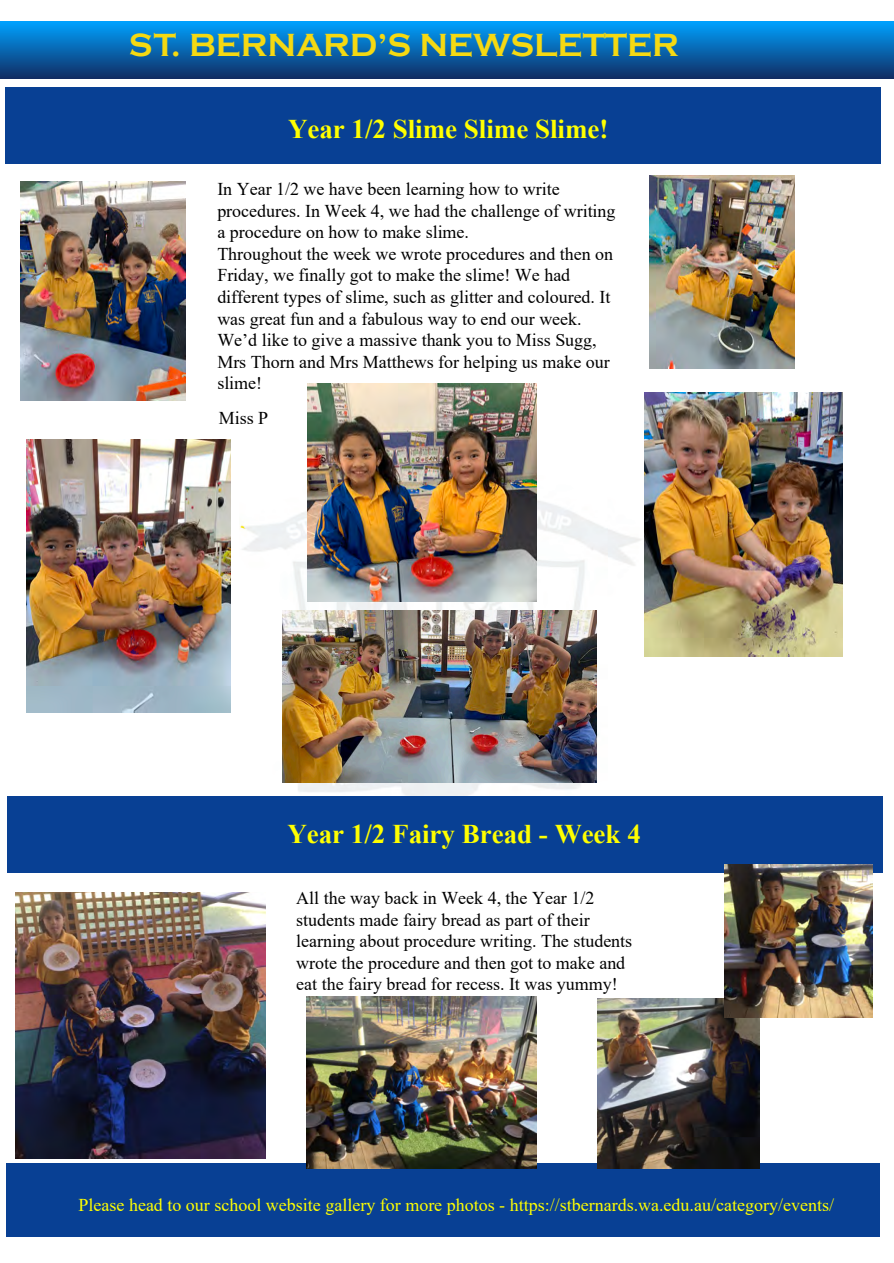
<style>
.page{position:relative;width:894px;height:1263px;background:#fff}
.page>*{position:absolute;margin:0;border:0;box-sizing:border-box;transform-origin:0 0}
.t1{font:700 33px "Copperplate Gothic";color:#f5d912}
.t2{font:700 27px "Times New Roman";color:#ff0}
.t3{font:18px/21.6px "Times New Roman";color:#000}
.t4{font:18px "Times New Roman";color:#ff0}
.t5{font:18px "Times New Roman";color:#000}
.s1{font-style:inherit}
</style>
<div class="page">
<div style="left:5px;top:88px;width:875px;height:76px;background:#084094"></div>
<div style="left:0;top:22px;width:894px;height:57px;background:linear-gradient(to bottom,#00a0fd,#112c62)"></div>
<img style="left:240px;top:466px;width:402px;height:330px">
<svg style="left:6px;top:1103px;width:874px;height:134px"></svg>
<div style="left:7px;top:1164px;width:873px;height:73px;background:#084094"></div>
<img style="left:21px;top:181px;width:164px;height:219px">
<img style="left:282px;top:611px;width:314px;height:171px">
<img style="left:26px;top:440px;width:204px;height:272px">
<img style="left:307px;top:384px;width:229px;height:218px">
<img style="left:650px;top:176px;width:145px;height:193px">
<div style="left:7px;top:796px;width:876px;height:77px;background:#084094"></div>
<img style="left:598px;top:998px;width:162px;height:171px">
<img style="left:16px;top:893px;width:249px;height:265px">
<img style="left:724px;top:864px;width:149px;height:154px">
<img style="left:306px;top:996px;width:230px;height:173px">
<img style="left:644px;top:392px;width:198px;height:265px">
<h1 class="t1" style="left:129px;top:26px;width:551px">ST. BERNARD’S <span class="s1">NEWSLETTER</span></h1>
<h2 class="t2" style="left:288px;top:109px;width:322px">Year 1/2 Slime Slime Slime<span class="s1">!</span></h2>
<p class="t3" style="left:217px;top:178px;width:400px">In Year 1/2 we have been learning how to write procedures. In Week 4, we had the challenge of writing a procedure on how to make slime.<br>Throughout the week we wrote procedures and then on Friday, we finally got to make the slime! We had different types of slime, such as glitter and coloured. It was great fun and a fabulous way to end our week.<br>We’d like to give a massive thank you to Miss Sugg, Mrs Thorn and Mrs Matthews for helping us make our slime!</p>
<p class="t5" style="left:219px;top:405px;width:51px">Miss P</p>
<h2 class="t2" style="left:287px;top:815px;width:355px">Year 1/2 Fairy Bread - Week 4</h2>
<p class="t3" style="left:296px;top:887px;width:337px">All the way back in Week 4, the Year 1/2 students made fairy bread as part of their learning about procedure writing. The students wrote the procedure and then got to make and eat the fairy bread for recess. It was yummy!</p>
<p class="t4" style="left:79px;top:1192px;width:757px">Please head to our <span class="s1">school w</span>ebsite <span class="s1">g</span>allery for more <span class="s1">photos</span> - https://stbernards.wa.edu.au/category/events/</p>
</div>
